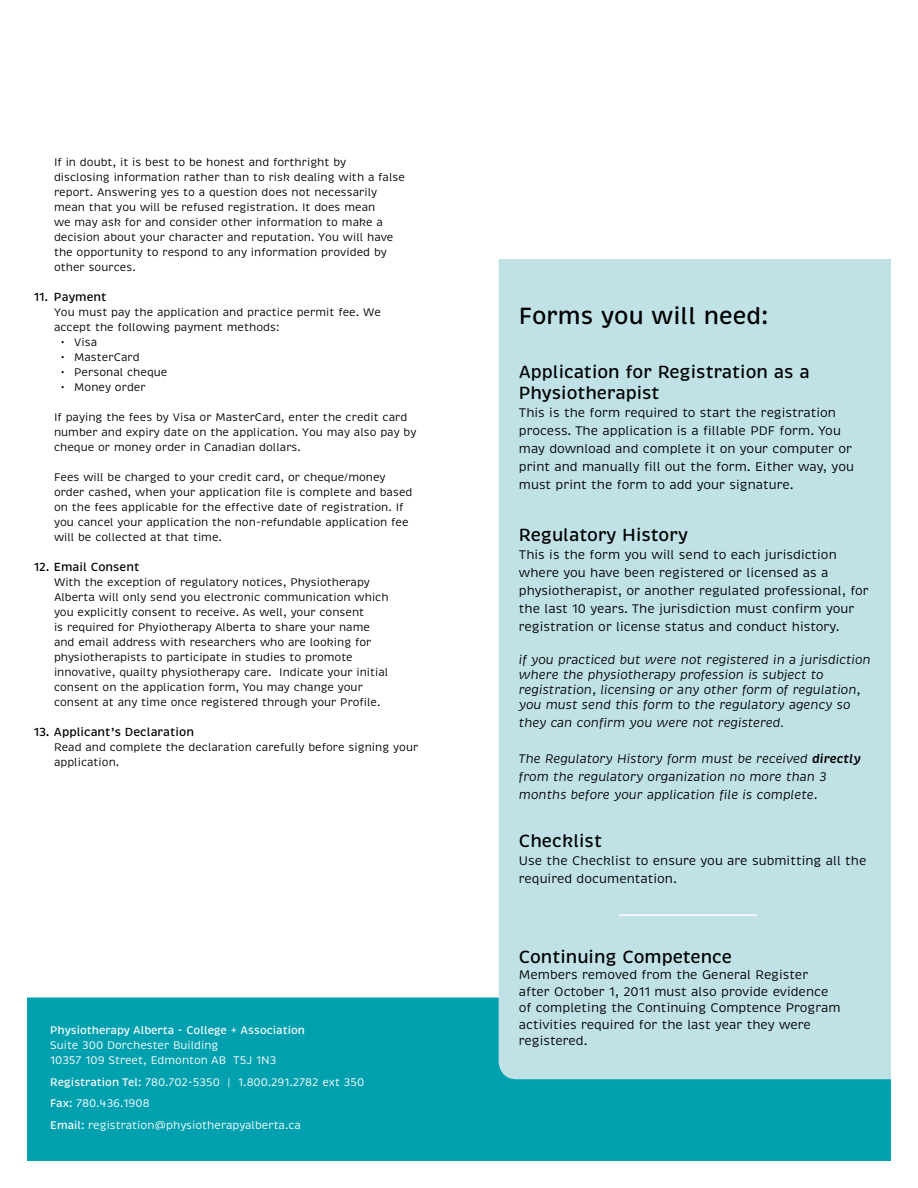
<style>
.page{position:relative;width:918px;height:1188px;background:#fff}
.page>*{position:absolute;margin:0;border:0;box-sizing:border-box;transform-origin:0 0}
.t1{font:500 24px "Brevia";color:#000}
.t2{font:500 18px/21px "Brevia";color:#000}
.t3{font:12.75px/18px "Brevia";color:#000}
.t4{font:italic 12.75px/15px "Brevia";color:#000}
.t5{font:500 12px "Brevia";color:#000}
.t6{font:11.25px/15px "Brevia";color:#000}
.t7{font:11.25px/21.8px "Brevia";color:#fff}
.t8{font:500 11.25px "Brevia";color:#fff}
.s1{font-weight:500}
.s2{font-size:11.25px}
.s3{font-weight:600}
</style>
<div class="page">
<div style="left:27px;top:998px;width:864px;height:163px;background:#00a0af"></div>
<div style="left:499px;top:259px;width:392px;height:820px;background:#c0e2e7"></div>
<hr style="left:619px;top:914px;width:138px;height:2px;background:#fff">
<p class="t6" style="left:54px;top:155px;width:353px">If in doubt, it is best to be honest and forthright by<br>disclosing information rather than to risk dealing with a false report. Answering yes to a question does not necessarily mean that you will be refused registration. It does mean<br>we may ask for and consider other information to make a decision about your character and reputation. You will have the opportunity to respond to any information provided by other sources.</p>
<p class="t5" style="left:34px;top:290px;width:74px">11. Payment</p>
<p class="t6" style="left:54px;top:305px;width:328px">You must pay the application and practice permit fee. We accept the following payment methods:</p>
<p class="t6" style="left:61px;top:335px;width:38px">• Visa</p>
<p class="t6" style="left:61px;top:350px;width:81px">• MasterCard</p>
<p class="t6" style="left:61px;top:365px;width:108px">• Personal cheque</p>
<p class="t6" style="left:61px;top:380px;width:87px">• Money order</p>
<p class="t6" style="left:54px;top:410px;width:364px">If paying the fees by Visa or MasterCard, enter the credit card number and expiry date on the application. You may also pay by cheque or money order in Canadian dollars.</p>
<p class="t6" style="left:54px;top:470px;width:360px">Fees will be charged to your credit card, or cheque/money order cashed, when your application file is complete and based on the fees applicable for the effective date of registration. If you cancel your application the non-refundable application fee will be collected at that time.</p>
<p class="t5" style="left:34px;top:560px;width:107px">12. Email Consent</p>
<p class="t6" style="left:54px;top:575px;width:336px">With the exception of regulatory notices, Physiotherapy Alberta will only send you electronic communication which you explicitly consent to receive. As well, your consent<br>is required for Phyiotherapy Alberta to share your name and email address with researchers who are looking for physiotherapists to participate in studies to promote innovative, quailty physiotherapy care. Indicate your initial consent on the application form, You may change your consent at any time once registered through your Profile.</p>
<p class="t5" style="left:34px;top:725px;width:162px">13. Applicant’s Declaration</p>
<p class="t6" style="left:54px;top:740px;width:366px">Read and complete the declaration carefully before signing your application.</p>
<p class="t8" style="left:50px;top:1023px;width:256px">Physiotherapy Alberta - College + Association</p>
<p class="t7" style="left:50px;top:1038px;width:228px;line-height:15px">Suite 300 Dorchester Building<br>10357 109 Street, Edmonton AB T5J 1N3</p>
<p class="t7" style="left:50px;top:1071px;width:315px"><span class="s1">Registration Tel:</span> 780.702-5350 | 1.800.291.2782 ext 350<br><span class="s1">Fax:</span> 780.436.1908<br><span class="s1">Email:</span> registration@physiotherapyalberta.ca</p>
<h1 class="t1" style="left:519px;top:301px;width:251px">Forms you will need:</h1>
<h2 class="t2" style="left:519px;top:361px;width:292px">Application for Registration as a<br>Physiotherapist</h2>
<p class="t3" style="left:519px;top:404px;width:337px">This is the form required to start the registration process. The application is a fillable PDF form. You may download and complete it on your computer or print and manually fill out the form. Either way, you must print the form to add your signature.</p>
<h2 class="t2" style="left:519px;top:525px;width:171px">Regulatory History</h2>
<p class="t3" style="left:519px;top:546px;width:352px">This is the form you will send to each jurisdiction where you have been registered or licensed as a physiotherapist, or another regulated professional, for the last 10 years. The jurisdiction must confirm your registration or license status and conduct history.</p>
<p class="t4" style="left:519px;top:653px;width:353px">if you practiced but were not registered in a jurisdiction where the physiotherapy profession is subject to registration, licensing or any other form of regulation, you must send this form to the regulatory agency so</p>
<p class="t4" style="left:519px;top:716px;width:267px">they can confirm you were not registered<span class="s2">.</span></p>
<p class="t4" style="left:519px;top:750px;width:343px;line-height:18px">The Regulatory History form must be received <span class="s3">directly </span>from the regulatory organization no more than 3 months before your application file is complete.</p>
<h2 class="t2" style="left:519px;top:831px;width:85px">Checklist</h2>
<p class="t3" style="left:519px;top:852px;width:349px">Use the Checklist to ensure you are submitting all the required documentation.</p>
<h2 class="t2" style="left:519px;top:946px;width:215px">Continuing Competence</h2>
<p class="t3" style="left:519px;top:967px;width:323px;line-height:16.5px">Members removed from the General Register after October 1, 2011 must also provide evidence of completing the Continuing Comptence Program activities required for the last year they were registered.</p>
</div>
